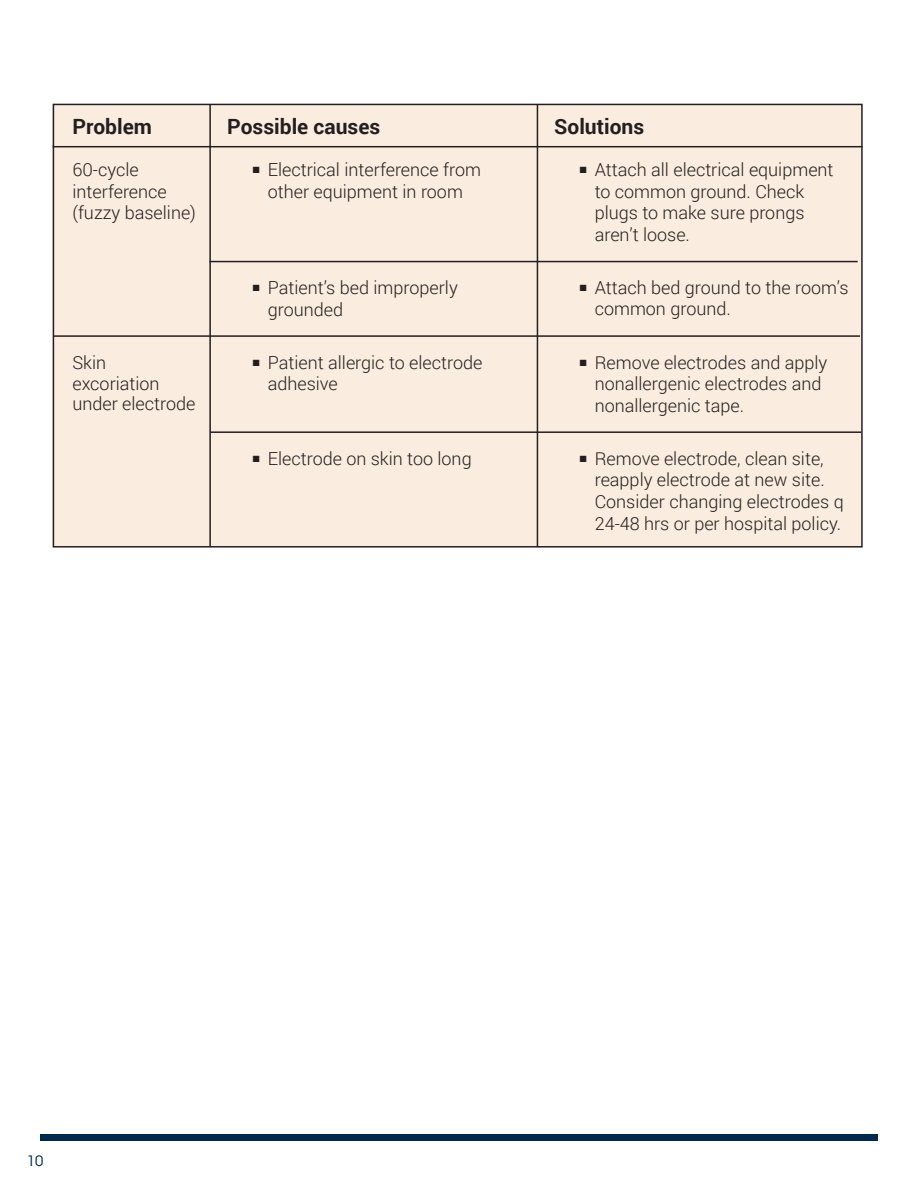
<style>
.page{position:relative;width:918px;height:1188px;background:#fff}
.page>*{position:absolute;margin:0;border:0;box-sizing:border-box;transform-origin:0 0}
.t1{font:700 21px "Roboto";color:#231f20}
.t2{font:300 18px/21.6px "Roboto";color:#231f20}
.t3{font:14.25px "ITC Avant Garde Std";color:#00294e}
</style>
<div class="page">
<div style="left:40px;top:1134px;width:838px;height:7px;background:#00294e"></div>
<div style="left:53px;top:104px;width:808px;height:442px;background:#faecdf"></div>
<div style="left:53px;top:104px;width:810px;height:444px;border:2px solid #231f20"></div>
<hr style="left:53px;top:146px;width:810px;height:1px;background:#231f20">
<hr style="left:209px;top:104px;width:2px;height:442px;background:#231f20">
<hr style="left:537px;top:104px;width:1px;height:443px;background:#231f20">
<hr style="left:210px;top:261px;width:648px;height:1px;background:#231f20">
<hr style="left:54px;top:335px;width:806px;height:2px;background:#231f20">
<hr style="left:210px;top:431px;width:651px;height:2px;background:#231f20">
<p class="t1" style="left:72px;top:112px;width:81px">Problem</p>
<p class="t2" style="left:72px;top:158px;width:125px">60-cycle interference (fuzzy baseline)</p>
<p class="t2" style="left:72px;top:352px;width:125px;line-height:20.7px">Skin excoriation under electrode</p>
<p class="t1" style="left:227px;top:112px;width:155px">Possible causes</p>
<p class="t2" style="left:253px;top:158px;width:230px;text-align:center">■ Electrical interference from other equipment in room</p>
<p class="t2" style="left:268px;top:276px;width:192px;text-indent:-15px">■ Patient’s bed improperly grounded</p>
<p class="t2" style="left:268px;top:351px;width:216px;text-indent:-15px">■ Patient allergic to electrode adhesive</p>
<p class="t2" style="left:253px;top:447px;width:220px">■ Electrode on skin too long</p>
<p class="t1" style="left:554px;top:112px;width:92px">Solutions</p>
<p class="t2" style="left:595px;top:158px;width:240px;text-indent:-15px">■ Attach all electrical equipment to common ground. Check plugs to make sure prongs aren’t loose.</p>
<p class="t2" style="left:595px;top:276px;width:255px;text-indent:-15px">■ Attach bed ground to the room’s common ground.</p>
<p class="t2" style="left:595px;top:351px;width:234px;text-indent:-15px">■ Remove electrodes and apply nonallergenic electrodes and nonallergenic tape.</p>
<p class="t2" style="left:595px;top:447px;width:250px;text-indent:-15px">■ Remove electrode, clean site, reapply electrode at new site.<br>Consider changing electrodes q<br>24-48 hrs or per hospital policy.</p>
<p class="t3" style="left:27px;top:1152px;width:18px">10</p>
</div>
